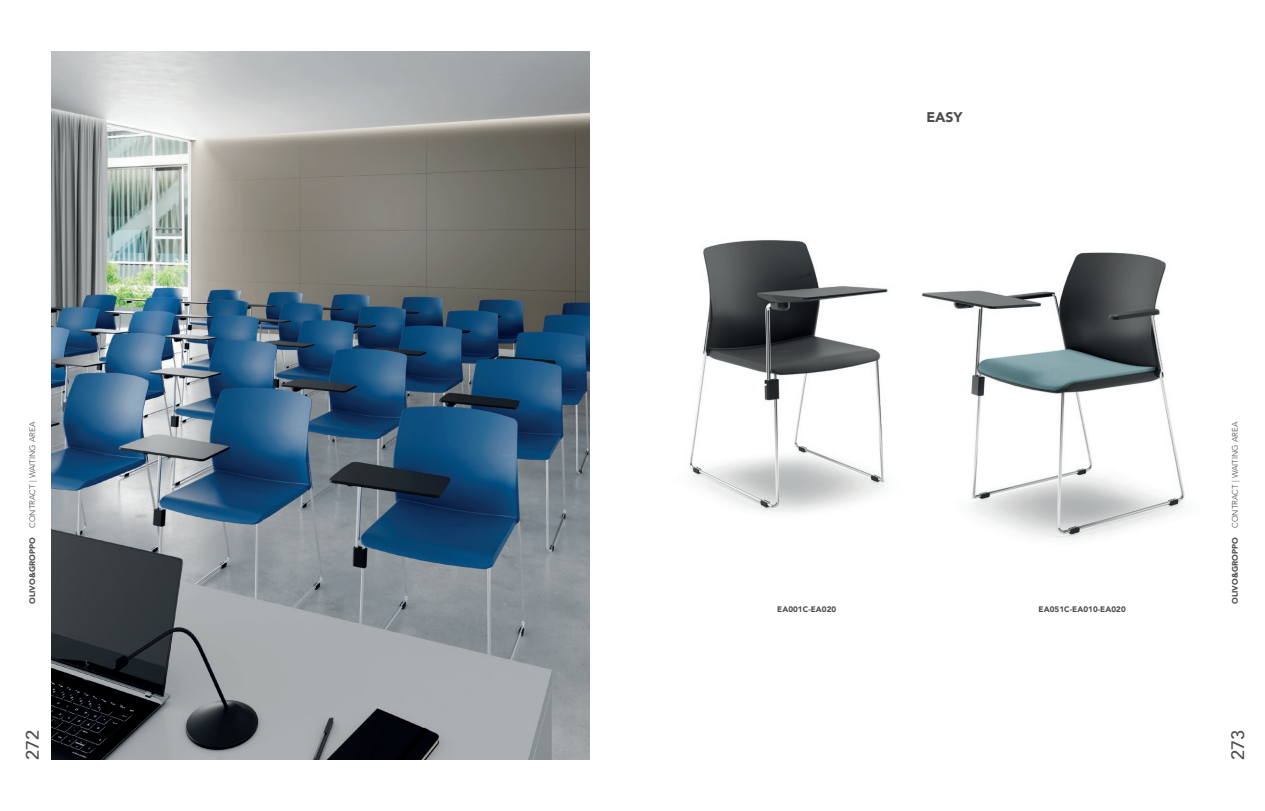
<style>
.page{position:relative;width:1265px;height:811px;background:#fff}
.page>*{position:absolute;margin:0;border:0;box-sizing:border-box;transform-origin:0 0}
.t1{font:500 18px "Avenir";color:#4b4c4d}
.t2{font:900 14px "Avenir";color:#4b4c4d}
.t3{font:300 8px "Avenir";color:#4b4c4d}
.t4{font:900 8px "Avenir";letter-spacing:.01em;color:#4b4c4d}
.s1{font-weight:900}
</style>
<div class="page">
<img style="left:51px;top:51px;width:539px;height:709px">
<img style="left:689px;top:240px;width:199px;height:272px">
<img style="left:921px;top:252px;width:264px;height:287px">
<p class="t3" style="left:28px;top:604px;width:184px;rotate:-90deg"><span class="s1">OLIVO&amp;GROPPO</span> CONTRACT | WAITING AREA</p>
<h2 class="t2" style="left:926px;top:105px;width:38px">EASY</h2>
<p class="t4" style="left:777px;top:602px;width:61px">EA001C-EA020</p>
<p class="t4" style="left:1038px;top:602px;width:89px">EA051C-EA010-EA020</p>
<p class="t3" style="left:1230px;top:604px;width:184px;rotate:-90deg"><span class="s1">OLIVO&amp;GROPPO</span> CONTRACT | WAITING AREA</p>
<h1 class="t1" style="left:17px;top:760px;width:32px;rotate:-90deg">272</h1>
<h1 class="t1" style="left:1222px;top:760px;width:32px;rotate:-90deg">273</h1>
</div>
